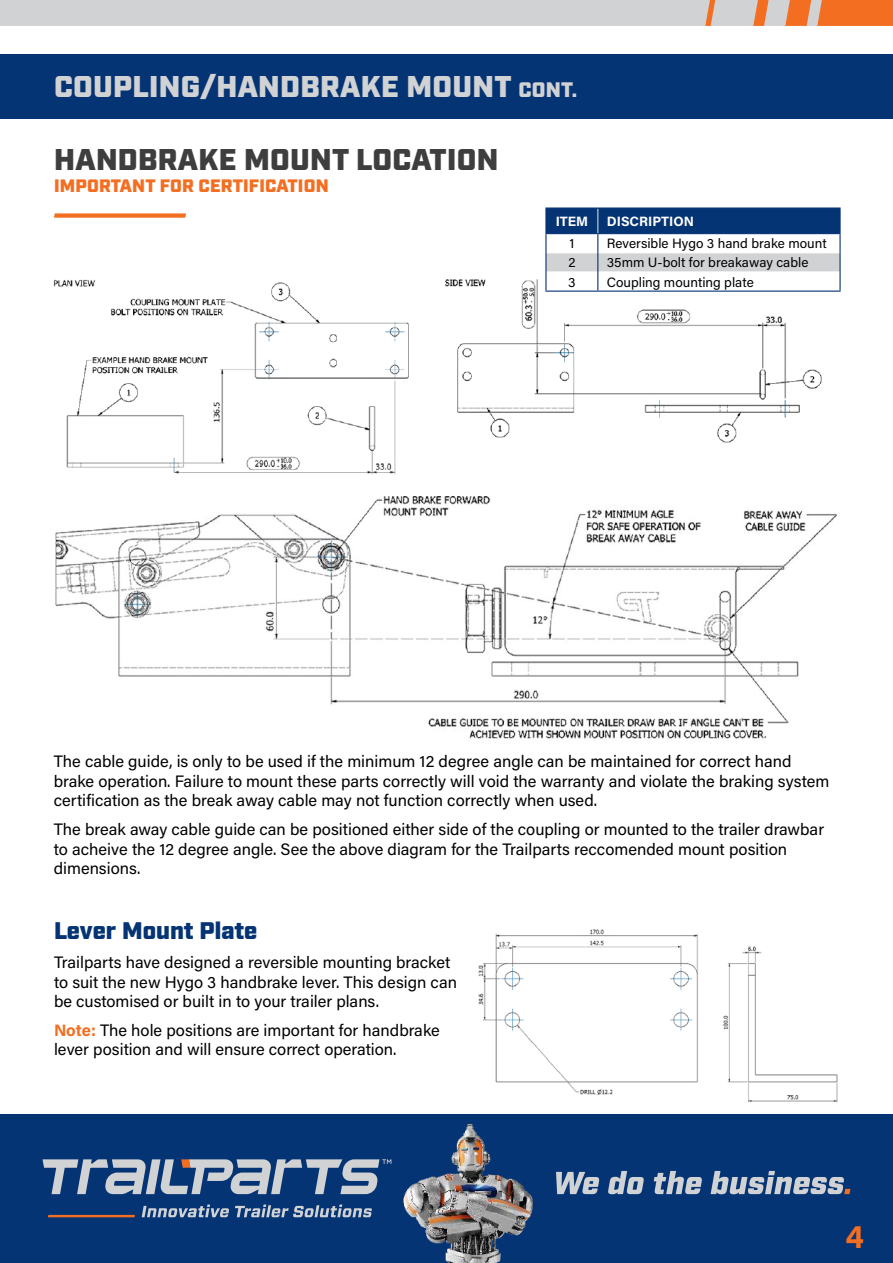
<style>
.page{position:relative;width:893px;height:1263px;background:#fff}
.page>*{position:absolute;margin:0;border:0;box-sizing:border-box;transform-origin:0 0}
.t1{font:700 33px "Acumin Pro";color:#f36e21}
.t2{font:900 30px "Industry";letter-spacing:.01em;color:#d1d2d4}
.t3{font:900 30px "Industry";letter-spacing:.01em;color:#3e3e3f}
.t4{font:900 24px "Industry";letter-spacing:-.005em;color:#053474}
.t5{font:900 18px "Industry";letter-spacing:.01em;color:#f36e21}
.t6{font:16.5px/19.8px "Acumin Pro";color:#000}
.t7{font:13.5px "Acumin Pro";color:#000}
.t8{font:700 13.5px "Acumin Pro";color:#fff}
.s1{font-size:21px}
.s2{font-weight:700;color:#f36e21}
</style>
<div class="page">
<div style="left:0;top:1114px;width:893px;height:149px;background:#053474"></div>
<div style="left:0;top:0;width:893px;height:26px;background:#d1d2d4"></div>
<svg style="left:785px;top:0;width:108px;height:26px;background:#ee7a37"></svg>
<svg style="left:753px;top:0;width:16px;height:26px"></svg>
<svg style="left:705px;top:0;width:11px;height:26px"></svg>
<svg style="left:43px;top:1159px;width:348px;height:58px"></svg>
<svg style="left:556px;top:1171px;width:294px;height:23px"></svg>
<img style="left:403px;top:1123px;width:129px;height:140px">
<div style="left:0;top:54px;width:893px;height:64px;background:#053474"></div>
<svg style="left:54px;top:213px;width:132px;height:5px"></svg>
<img style="left:53px;top:279px;width:769px;height:196px">
<img style="left:55px;top:496px;width:782px;height:245px">
<img style="left:478px;top:929px;width:360px;height:174px">
<hr style="left:545px;top:207px;width:53px;height:2px;background:#053474">
<hr style="left:598px;top:207px;width:243px;height:2px;background:#053474">
<svg style="left:545px;top:208px;width:296px;height:83px"></svg>
<hr style="left:545px;top:291px;width:53px;height:1px;background:#053474">
<hr style="left:598px;top:291px;width:243px;height:1px;background:#053474">
<h2 class="t2" style="left:54px;top:69px;width:525px">COUPLING/HANDBRAKE MOUNT <span class="s1">CONT.</span></h2>
<h2 class="t3" style="left:54px;top:142px;width:446px">HANDBRAKE MOUNT LOCATION</h2>
<p class="t5" style="left:54px;top:175px;width:276px">IMPORTANT FOR CERTIFICATION</p>
<p class="t8" style="left:556px;top:212px;width:34px">ITEM</p>
<p class="t8" style="left:607px;top:212px;width:89px">DISCRIPTION</p>
<p class="t7" style="left:569px;top:234px;width:6px">1</p>
<p class="t7" style="left:607px;top:234px;width:221px">Reversible Hygo 3 hand brake mount</p>
<p class="t7" style="left:568px;top:253px;width:9px">2</p>
<p class="t7" style="left:607px;top:253px;width:203px">35mm U-bolt for breakaway cable</p>
<p class="t7" style="left:568px;top:272px;width:9px">3</p>
<p class="t7" style="left:607px;top:272px;width:148px">Coupling mounting plate</p>
<p class="t6" style="left:54px;top:750px;width:777px">The cable guide, is only to be used if the minimum 12 degree angle can be maintained for correct hand brake operation. Failure to mount these parts correctly will void the warranty and violate the braking system certification as the break away cable may not function correctly when used.</p>
<p class="t6" style="left:54px;top:818px;width:772px">The break away cable guide can be positioned either side of the coupling or mounted to the trailer drawbar to acheive the 12 degree angle. See the above diagram for the Trailparts reccomended mount position dimensions.</p>
<h3 class="t4" style="left:54px;top:917px;width:205px">Lever Mount Plate</h3>
<p class="t6" style="left:54px;top:951px;width:405px">Trailparts have designed a reversible mounting bracket to suit the new Hygo 3 handbrake lever. This design can be customised or built in to your trailer plans.</p>
<p class="t6" style="left:54px;top:1019px;width:387px"><span class="s2">Note:</span> The hole positions are important for handbrake lever position and will ensure correct operation.</p>
<h1 class="t1" style="left:845px;top:1213px;width:20px">4</h1>
</div>
